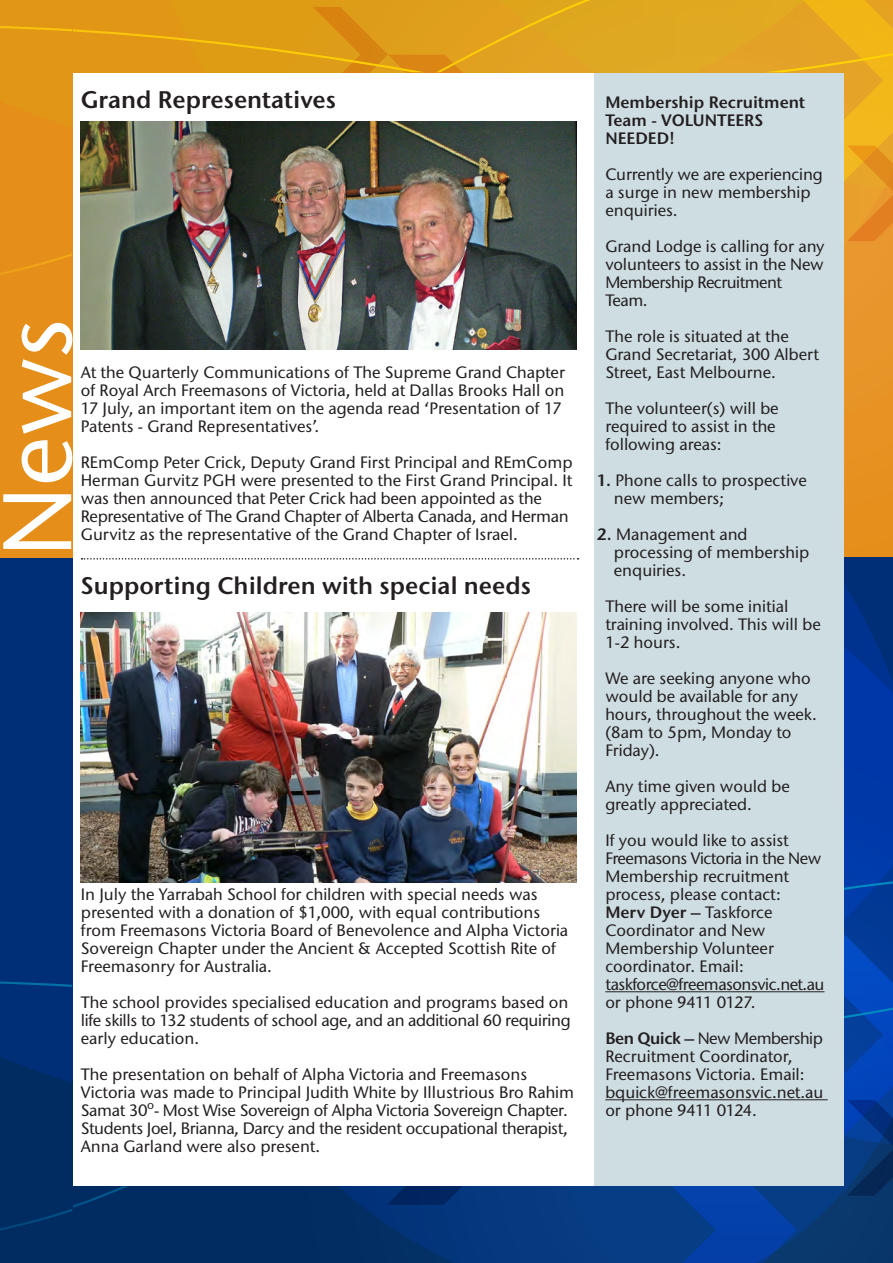
<style>
.page{position:relative;width:893px;height:1263px;background:#fff}
.page>*{position:absolute;margin:0;border:0;box-sizing:border-box;transform-origin:0 0}
.Heading{font:500 97.05px "Stone Sans ITC Std";color:#fff}
.Heading-2{font:600 24px "Stone Sans ITC Std";color:#231f20}
.Body{font:500 16.5px/18px "Stone Sans ITC Std";color:#231f20}
.Sidebar_body{font:500 16.5px/18px "Stone Sans ITC Std";color:#231f20}
.Body-2{font:500 16.5px/18px "Stone Sans ITC Std";letter-spacing:-.02em;color:#231f20}
.Sidebar_body-2{font:600 16.5px/18px "Stone Sans ITC Std";color:#231f20}
.Body-3{font:500 12px "Stone Sans ITC Std";color:#231f20}
.s1{font-weight:600}
</style>
<div class="page">
<div style="left:595px;top:41px;width:249px;height:1166px;background:#cedde2"></div>
<div style="left:0;top:1186px;width:893px;height:77px;background:#002c62"></div>
<svg style="left:338px;top:1186px;width:506px;height:77px;fill:#04377b"></svg>
<svg style="left:387px;top:1186px;width:156px;height:19px"></svg>
<svg style="left:574px;top:1186px;width:223px;height:77px;background:#063e90"></svg>
<div style="left:844px;top:0;width:49px;height:590px;background:#e6901f"></div>
<div style="left:0;top:0;width:72px;height:865px;background:#e58e19"></div>
<svg style="left:0;top:0;width:893px;height:419px"></svg>
<svg style="left:844px;top:557px;width:49px;height:706px;background:#023997"></svg>
<div style="left:0;top:558px;width:72px;height:705px;background:#002c62"></div>
<svg style="left:0;top:1186px;width:128px;height:45px"></svg>
<div style="left:0;top:558px;width:72px;height:525px;background:#002f77"></div>
<hr style="left:605px;top:991px;width:219px;height:1px;background:#231f20">
<hr style="left:605px;top:1099px;width:223px;height:1px;background:#231f20">
<svg style="left:82px;top:558px;width:497px;height:2px"></svg>
<img style="left:81px;top:121px;width:496px;height:228px">
<img style="left:81px;top:612px;width:496px;height:270px">
<p class="Heading-2" style="left:81px;top:85px;width:257px">Grand Representatives</p>
<p class="Heading" style="left:-22px;top:557px;width:240px;rotate:-90deg">News</p>
<p class="Body" style="left:81px;top:363px;width:486px">At the Quarterly Communications of The Supreme Grand Chapter of Royal Arch Freemasons of Victoria, held at Dallas Brooks Hall on 17 July, an important item on the agenda read ‘Presentation of 17<br>Patents - Grand Representatives’.</p>
<p class="Body" style="left:81px;top:453px;width:493px">REmComp Peter Crick, Deputy Grand First Principal and REmComp Herman Gurvitz PGH were presented to the First Grand Principal. It was then announced that Peter Crick had been appointed as the Representative of The Grand Chapter of Alberta Canada, and Herman Gurvitz as the representative of the Grand Chapter of Israel.</p>
<p class="Heading-2" style="left:81px;top:571px;width:452px">Supporting Children with special needs</p>
<p class="Body" style="left:81px;top:885px;width:489px">In July the Yarrabah School for children with special needs was presented with a donation of $1,000, with equal contributions from Freemasons Victoria Board of Benevolence and Alpha Victoria Sovereign Chapter under the Ancient &amp; Accepted Scottish Rite of Freemasonry for Australia.</p>
<p class="Body" style="left:81px;top:993px;width:491px">The school provides specialised education and programs based on life skills to 132 students of school age, and an additional 60 requiring early education.</p>
<p class="Body" style="left:81px;top:1065px;width:495px">The presentation on behalf of Alpha Victoria and Freemasons<br>Victoria was made to Principal Judith White by Illustrious Bro Rahim<br>Samat 30 - Most Wise Sovereign of Alpha Victoria Sovereign Chapter.</p>
<p class="Body-3" style="left:147px;top:1097px;width:8px">o</p>
<p class="Body-2" style="left:81px;top:1119px;width:488px">Students Joel, Brianna, Darcy and the resident occupational therapist,<br>Anna Garland were also present.</p>
<p class="Sidebar_body-2" style="left:605px;top:93px;width:201px">Membership Recruitment<br>Team - VOLUNTEERS<br>NEEDED!</p>
<p class="Sidebar_body" style="left:605px;top:165px;width:219px">Currently we are experiencing a surge in new membership enquiries.</p>
<p class="Sidebar_body" style="left:605px;top:237px;width:221px">Grand Lodge is calling for any volunteers to assist in the New<br>Membership Recruitment<br>Team.</p>
<p class="Sidebar_body" style="left:605px;top:327px;width:215px">The role is situated at the<br>Grand Secretariat, 300 Albert<br>Street, East Melbourne.</p>
<p class="Sidebar_body" style="left:605px;top:399px;width:175px">The volunteer(s) will be required to assist in the following areas:</p>
<p class="Sidebar_body" style="left:614px;top:471px;width:195px;text-indent:-17px"><span class="s1">1.</span> Phone calls to prospective new members;</p>
<p class="Sidebar_body" style="left:614px;top:525px;width:197px;text-indent:-17px"><span class="s1">2.</span> Management and processing of membership enquiries.</p>
<p class="Sidebar_body" style="left:605px;top:597px;width:217px">There will be some initial training involved. This will be<br>1-2 hours.</p>
<p class="Sidebar_body" style="left:605px;top:669px;width:213px">We are seeking anyone who would be available for any hours, throughout the week. (8am to 5pm, Monday to<br>Friday).</p>
<p class="Sidebar_body" style="left:605px;top:777px;width:186px">Any time given would be greatly appreciated.</p>
<p class="Sidebar_body" style="left:605px;top:831px;width:221px">If you would like to assist<br>Freemasons Victoria in the New<br>Membership recruitment process, please contact:<br><span class="s1">Merv Dyer –</span> Taskforce<br>Coordinator and New<br>Membership Volunteer coordinator. Email: taskforce@freemasonsvic.net.au or phone 9411 0127.</p>
<p class="Sidebar_body" style="left:605px;top:1029px;width:220px"><span class="s1">Ben Quick –</span> New Membership<br>Recruitment Coordinator,<br>Freemasons Victoria. Email: bquick@freemasonsvic.net.au or phone 9411 0124.</p>
</div>
